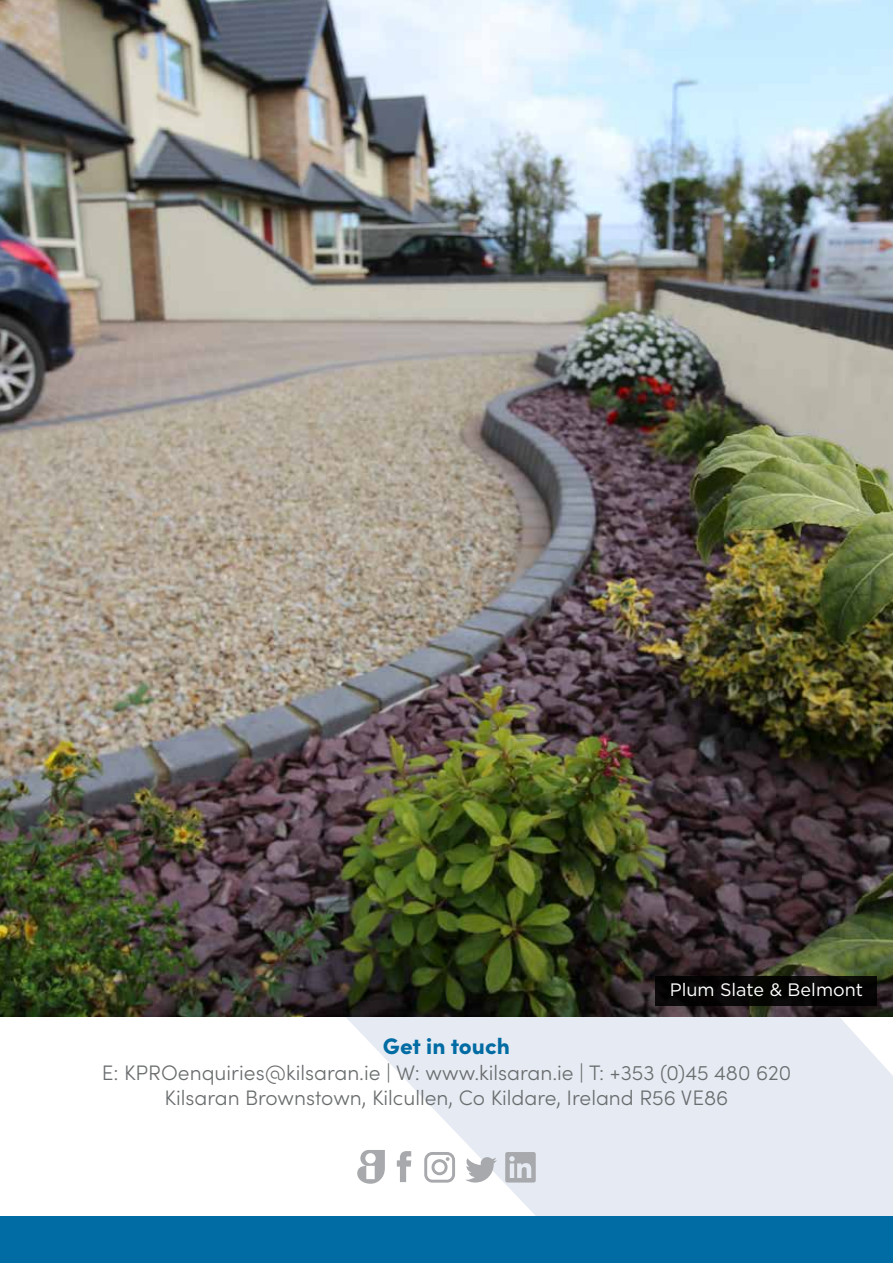
<style>
.page{position:relative;width:893px;height:1263px;background:#fff}
.page>*{position:absolute;margin:0;border:0;box-sizing:border-box;transform-origin:0 0}
.t1{font:900 22.5px "Sofia Pro";color:#006ca3}
.t2{font:300 21px/25.2px "Sofia Pro";color:#6a6d6f;text-align:center}
.t3{font:18px "Gotham";color:#fff}
</style>
<div class="page">
<svg style="left:0;top:1016px;width:893px;height:200px;fill:#e6eaf2"></svg>
<div style="left:0;top:1216px;width:893px;height:47px;background:#006ca3"></div>
<img style="left:0;top:0;width:893px;height:1016px">
<svg style="left:465px;top:1157px;width:32px;height:25px"></svg>
<svg style="left:424px;top:1152px;width:31px;height:30px"></svg>
<svg style="left:397px;top:1151px;width:14px;height:31px"></svg>
<svg style="left:505px;top:1152px;width:31px;height:30px"></svg>
<svg style="left:357px;top:1150px;width:28px;height:34px"></svg>
<div style="left:655px;top:976px;width:222px;height:30px;background:#000"></div>
<p class="t3" style="left:670px;top:980px;width:195px">Plum Slate &amp; Belmont</p>
<p class="t1" style="left:383px;top:1029px;width:129px">Get in touch</p>
<p class="t2" style="left:102px;top:1058px;width:691px">E: KPROenquiries@kilsaran.ie | W: www.kilsaran.ie | T: +353 (0)45 480 620<br>Kilsaran Brownstown, Kilcullen, Co Kildare, Ireland R56 VE86</p>
</div>
